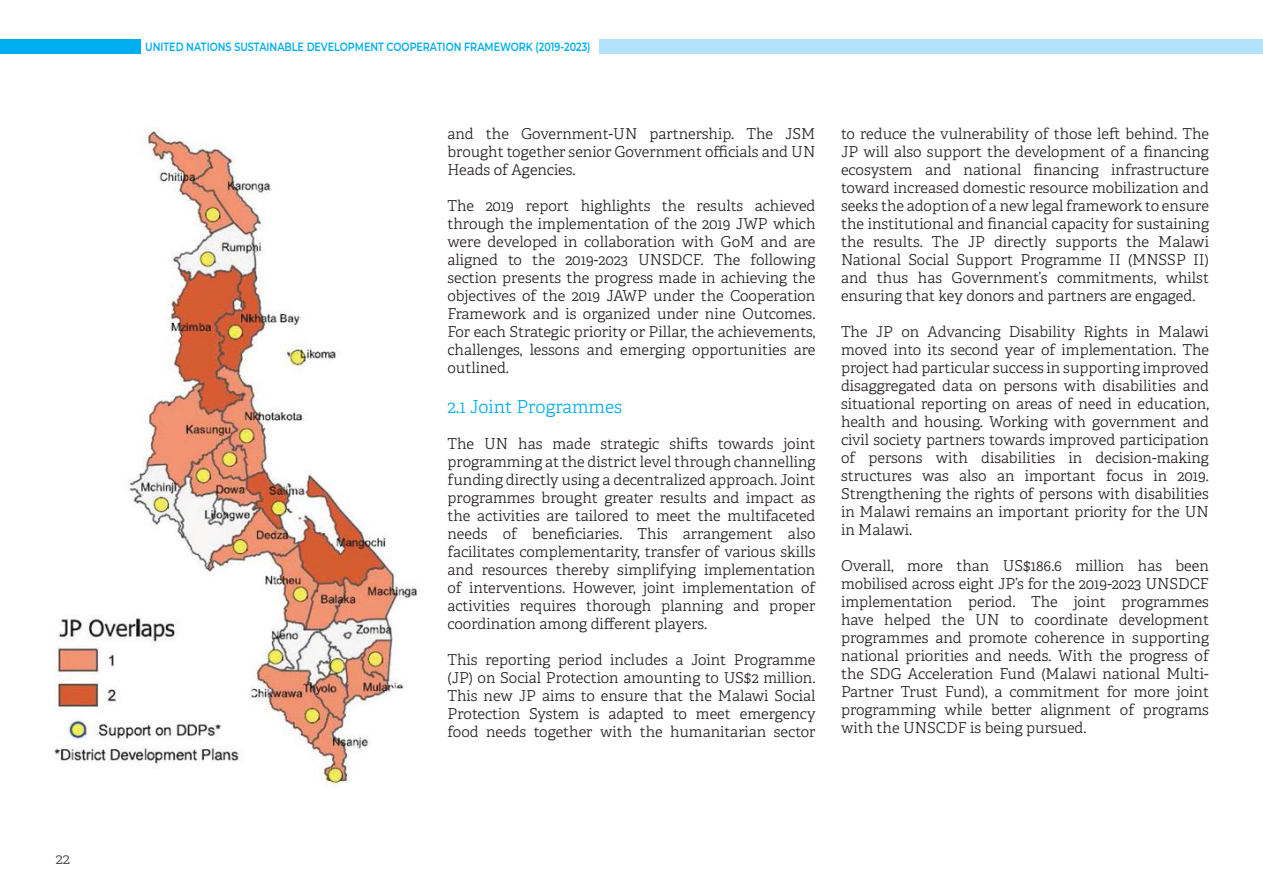
<style>
.page{position:relative;width:1263px;height:893px;background:#fff}
.page>*{position:absolute;margin:0;border:0;box-sizing:border-box;transform-origin:0 0}
.t1{font:300 18px "Adelle";color:#00aeef}
.t2{font:300 15px/18px "Adelle";color:#241f1f;text-align:justify}
.t3{font:300 15px "Adelle";color:#444041}
.t4{font:600 12px "Montserrat";color:#00aeef;scale:.8 1}
</style>
<div class="page">
<div style="left:0;top:40px;width:140px;height:14px;background:#00aeef"></div>
<div style="left:600px;top:40px;width:663px;height:14px;background:#b2e3fa"></div>
<img style="left:54px;top:128px;width:364px;height:657px">
<p class="t3" style="left:56px;top:849px;width:15px">22</p>
<p class="t4" style="left:145px;top:38px;width:558px">UNITED NATIONS SUSTAINABLE DEVELOPMENT COOPERATION FRAMEWORK (2019-2023)</p>
<p class="t2" style="left:447px;top:125px;width:369px">and the Government-UN partnership. The JSM brought together senior Government officials and UN Heads of Agencies.</p>
<p class="t2" style="left:447px;top:197px;width:369px">The 2019 report highlights the results achieved through the implementation of the 2019 JWP which were developed in collaboration with GoM and are aligned to the 2019-2023 UNSDCF. The following section presents the progress made in achieving the objectives of the 2019 JAWP under the Cooperation Framework and is organized under nine Outcomes.<br>For each Strategic priority or Pillar, the achievements, challenges, lessons and emerging opportunities are outlined.</p>
<p class="t1" style="left:447px;top:395px;width:176px">2.1 Joint Programmes</p>
<p class="t2" style="left:447px;top:434px;width:369px">The UN has made strategic shifts towards joint programming at the district level through channelling funding directly using a decentralized approach. Joint programmes brought greater results and impact as the activities are tailored to meet the multifaceted needs of beneficiaries. This arrangement also facilitates complementarity, transfer of various skills and resources thereby simplifying implementation of interventions. However, joint implementation of activities requires thorough planning and proper coordination among different players.</p>
<p class="t2" style="left:447px;top:650px;width:369px">This reporting period includes a Joint Programme (JP) on Social Protection amounting to US$2 million.<br>This new JP aims to ensure that the Malawi Social Protection System is adapted to meet emergency food needs together with the humanitarian sector</p>
<p class="t2" style="left:841px;top:125px;width:369px">to reduce the vulnerability of those left behind. The JP will also support the development of a financing ecosystem and national financing infrastructure toward increased domestic resource mobilization and seeks the adoption of a new legal framework to ensure the institutional and financial capacity for sustaining the results. The JP directly supports the Malawi National Social Support Programme II (MNSSP II) and thus has Government’s commitments, whilst ensuring that key donors and partners are engaged.</p>
<p class="t2" style="left:841px;top:323px;width:369px">The JP on Advancing Disability Rights in Malawi moved into its second year of implementation. The project had particular success in supporting improved disaggregated data on persons with disabilities and situational reporting on areas of need in education, health and housing. Working with government and civil society partners towards improved participation of persons with disabilities in decision-making structures was also an important focus in 2019.<br>Strengthening the rights of persons with disabilities in Malawi remains an important priority for the UN in Malawi.</p>
<p class="t2" style="left:841px;top:557px;width:369px">Overall, more than US$186.6 million has been mobilised across eight JP’s for the 2019-2023 UNSDCF implementation period. The joint programmes have helped the UN to coordinate development programmes and promote coherence in supporting national priorities and needs. With the progress of the SDG Acceleration Fund (Malawi national Multi-Partner Trust Fund), a commitment for more joint programming while better alignment of programs with the UNSCDF is being pursued.</p>
</div>
